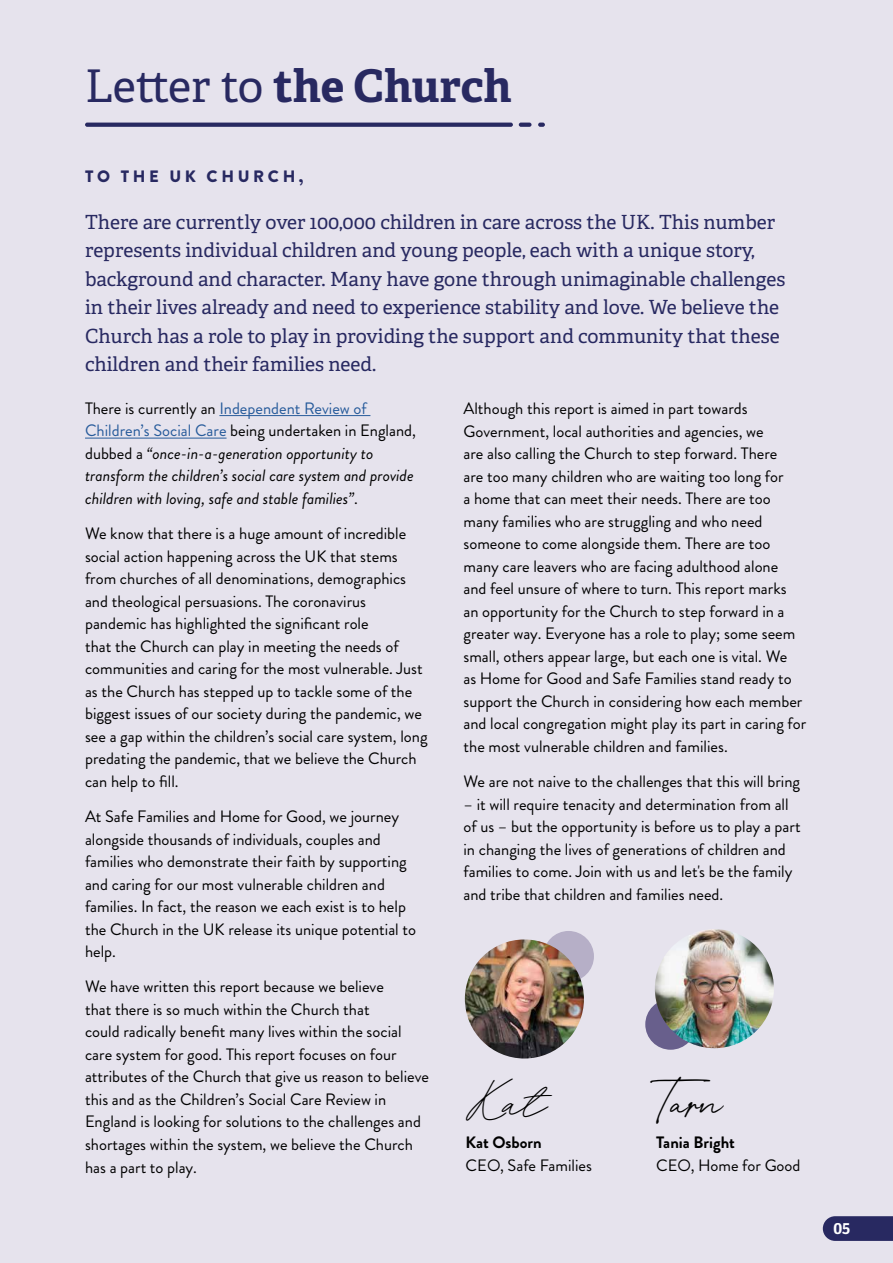
<style>
.page{position:relative;width:893px;height:1263px;background:#e6e3ed}
.page>*{position:absolute;margin:0;border:0;box-sizing:border-box;transform-origin:0 0}
.t1{font:700 45px "Adelle PE";letter-spacing:-.005em;color:#282961}
.t2{font:45px "Amibata";color:#000}
.t3{font:22.2px "Spanish Signature";color:#000}
.t4{font:19.5px/28.5px "Adelle PE";color:#282961}
.t5{font:16.5px/22.5px "Brandon Grotesque";color:#000}
.t6{font:italic 16.5px/22.5px "Brandon Grotesque";color:#000}
.t7{font:700 16.5px "Brandon Grotesque";color:#000}
.t8{font:900 16.5px "Brandon Grotesque";letter-spacing:.22em;color:#282961}
.t9{font:700 15px "Adelle PE";color:#fff}
.s1{font-weight:400}
.s2{font-style:normal}
.s3{font-style:normal;color:#275b9b}
</style>
<div class="page">
<hr style="left:219px;top:415px;width:151px;height:1px;background:#275b9b">
<hr style="left:85px;top:438px;width:142px;height:1px;background:#275b9b">
<svg style="left:85px;top:123px;width:428px;height:4px;background:#303167"></svg>
<svg style="left:519px;top:123px;width:12px;height:4px"></svg>
<svg style="left:538px;top:123px;width:7px;height:4px"></svg>
<div style="left:543px;top:931px;width:51px;height:51px;background:#b6afc7;border-radius:50%"></div>
<img style="left:465px;top:939px;width:119px;height:119px;border-radius:60px">
<div style="left:645px;top:999px;width:51px;height:51px;background:#685f8c;border-radius:50%"></div>
<img style="left:655px;top:929px;width:119px;height:119px;border-radius:60px">
<svg style="left:823px;top:1216px;width:70px;height:25px;background:#303167"></svg>
<h1 class="t1" style="left:85px;top:53px;width:428px"><span class="s1">Letter to</span> the Church</h1>
<p class="t8" style="left:85px;top:165px;width:220px">TO THE UK CHURCH,</p>
<p class="t4" style="left:85px;top:207px;width:702px">There are currently over 100,000 children in care across the UK. This number represents individual children and young people, each with a unique story, background and character. Many have gone through unimaginable challenges in their lives already and need to experience stability and love. We believe the Church has a role to play in providing the support and community that these children and their families need.</p>
<p class="t6" style="left:85px;top:397px;width:332px"><span class="s2">There is currently an</span> <span class="s3">Independent Review of Children’s Social Care</span> <span class="s2">being undertaken in England, dubbed a</span> “once-in-a-generation opportunity to transform the children’s social care system and provide children with loving, safe and stable families”<span class="s2">.</span></p>
<p class="t5" style="left:85px;top:522px;width:344px">We know that there is a huge amount of incredible social action happening across the UK that stems from churches of all denominations, demographics and theological persuasions. The coronavirus pandemic has highlighted the significant role<br>that the Church can play in meeting the needs of communities and caring for the most vulnerable. Just as the Church has stepped up to tackle some of the biggest issues of our society during the pandemic, we see a gap within the children’s social care system, long predating the pandemic, that we believe the Church can help to fill.</p>
<p class="t5" style="left:85px;top:805px;width:332px">At Safe Families and Home for Good, we journey alongside thousands of individuals, couples and families who demonstrate their faith by supporting and caring for our most vulnerable children and families. In fact, the reason we each exist is to help the Church in the UK release its unique potential to help.</p>
<p class="t5" style="left:85px;top:976px;width:345px">We have written this report because we believe<br>that there is so much within the Church that<br>could radically benefit many lives within the social care system for good. This report focuses on four attributes of the Church that give us reason to believe this and as the Children’s Social Care Review in England is looking for solutions to the challenges and shortages within the system, we believe the Church has a part to play.</p>
<p class="t5" style="left:463px;top:397px;width:344px">Although this report is aimed in part towards Government, local authorities and agencies, we<br>are also calling the Church to step forward. There<br>are too many children who are waiting too long for<br>a home that can meet their needs. There are too many families who are struggling and who need someone to come alongside them. There are too many care leavers who are facing adulthood alone<br>and feel unsure of where to turn. This report marks<br>an opportunity for the Church to step forward in a greater way. Everyone has a role to play; some seem small, others appear large, but each one is vital. We<br>as Home for Good and Safe Families stand ready to support the Church in considering how each member and local congregation might play its part in caring for the most vulnerable children and families.</p>
<p class="t5" style="left:463px;top:770px;width:338px">We are not naive to the challenges that this will bring</p>
<p class="t5" style="left:463px;top:793px;width:339px">– it will require tenacity and determination from all of us – but the opportunity is before us to play a part in changing the lives of generations of children and families to come. Join with us and let's be the family and tribe that children and families need.</p>
<h1 class="t2" style="left:466px;top:1070px;width:80px">Kat</h1>
<p class="t7" style="left:466px;top:1131px;width:78px">Kat Osborn</p>
<p class="t5" style="left:466px;top:1154px;width:128px">CEO, Safe Families</p>
<h2 class="t3" style="left:657px;top:1094px;width:65px">Tarn</h2>
<p class="t7" style="left:656px;top:1131px;width:80px">Tania Bright</p>
<p class="t5" style="left:656px;top:1154px;width:146px">CEO, Home for Good</p>
<p class="t9" style="left:833px;top:1218px;width:18px">05</p>
</div>
